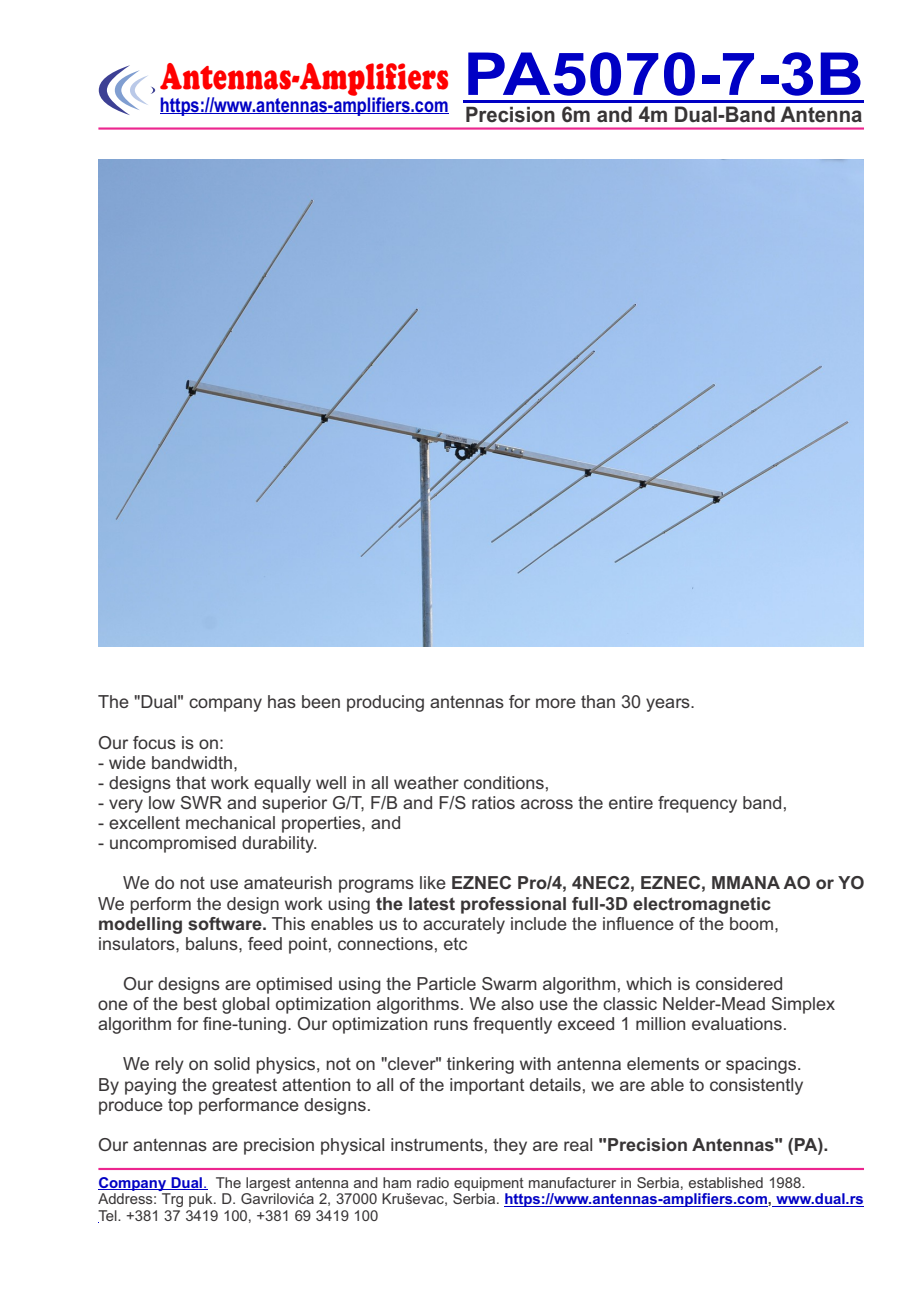
<style>
.page{position:relative;width:920px;height:1290px;background:#fff}
.page>*{position:absolute;margin:0;border:0;box-sizing:border-box;transform-origin:0 0}
.t1{font:700 59.1px "Arial";color:#0000c4;scale:1.12 1}
.t2{font:900 38.25px "Cooper";letter-spacing:.025em;color:#f00;scale:.68 1}
.t3{font:700 21.45px "Arial Narrow";color:#373435;scale:1.16 1}
.t4{font:700 20.1px "Arial Narrow";color:#0000c4}
.t5{font:18px/20.1px "Arial";color:#373435}
.t6{font:15px/16.8px "Arial";color:#373435}
.s1{font-size:21.3px}
.s2{font-weight:700}
.s3{font-weight:700;color:#0000c4}
.s4{color:#0000c4}
</style>
<div class="page">
<hr style="left:98px;top:1168px;width:766px;height:2px;background:#ec268f">
<hr style="left:98px;top:1189px;width:105px;height:1px;background:#0000c4">
<hr style="left:504px;top:1206px;width:264px;height:1px;background:#0000c4">
<hr style="left:777px;top:1206px;width:87px;height:1px;background:#0000c4">
<img style="left:98px;top:160px;width:766px;height:486px">
<hr style="left:98px;top:127px;width:766px;height:3px;background:#ec268f">
<svg style="left:99px;top:65px;width:56px;height:50px"></svg>
<hr style="left:160px;top:114px;width:289px;height:1px;background:#0000c4">
<hr style="left:463px;top:100px;width:401px;height:3px;background:#0000c4">
<h2 class="t2" style="left:161px;top:63px;width:425px">Antennas-Amplifiers</h2>
<p class="t4" style="left:160px;top:97px;width:290px">https://www.antennas-amplifiers.com</p>
<h1 class="t1" style="left:463px;top:52px;width:359px">PA5070-7-3B</h1>
<p class="t3" style="left:465px;top:106px;width:344px"><span class="s1">Precision</span> 6m and 4m Dual-Band Antenna</p>
<p class="t5" style="left:98px;top:694px;width:599px">The "Dual" company has been producing antennas for more than 30 years.</p>
<p class="t5" style="left:98px;top:734px;width:128px">Our focus is on:</p>
<p class="t5" style="left:98px;top:754px;width:142px">- wide bandwidth,</p>
<p class="t5" style="left:98px;top:774px;width:453px">- designs that work equally well in all weather conditions,</p>
<p class="t5" style="left:98px;top:794px;width:691px">- very low SWR and superior G/T, F/B and F/S ratios across the entire frequency band,</p>
<p class="t5" style="left:98px;top:814px;width:305px">- excellent mechanical properties, and</p>
<p class="t5" style="left:98px;top:834px;width:221px">- uncompromised durability.</p>
<p class="t5" style="left:98px;top:875px;width:768px;text-indent:25px">We do not use amateurish programs like <span class="s2">EZNEC Pro/4, 4NEC2, EZNEC, MMANA AO or YO </span>We perform the design work using <span class="s2">the latest professional full-3D electromagnetic<br>modelling software.</span> This enables us to accurately include the influence of the boom, insulators, baluns, feed point, connections, etc</p>
<p class="t5" style="left:98px;top:975px;width:738px;text-indent:25px">Our designs are optimised using the Particle Swarm algorithm, which is considered<br>one of the best global optimization algorithms. We also use the classic Nelder-Mead Simplex algorithm for fine-tuning. Our optimization runs frequently exceed 1 million evaluations.</p>
<p class="t5" style="left:98px;top:1056px;width:707px;text-align:justify;text-indent:25px">We rely on solid physics, not on "clever" tinkering with antenna elements or spacings.<br>By paying the greatest attention to all of the important details, we are able to consistently produce top performance designs.</p>
<p class="t5" style="left:98px;top:1136px;width:732px">Our antennas are precision physical instruments, they are real <span class="s2">"Precision Antennas" (PA).</span></p>
<p class="t6" style="left:98px;top:1175px;width:767px"><span class="s3">Company Dual</span><span class="s4">.</span> The largest antenna and ham radio equipment manufacturer in Serbia, established 1988.<br>Address: Trg puk. D. Gavrilovića 2, 37000 Kruševac, Serbia. <span class="s3">https://www.antennas-amplifiers.com</span><span class="s2">,</span> <span class="s3">www.dual.rs<br></span>Tel. +381 37 3419 100, +381 69 3419 100</p>
</div>
